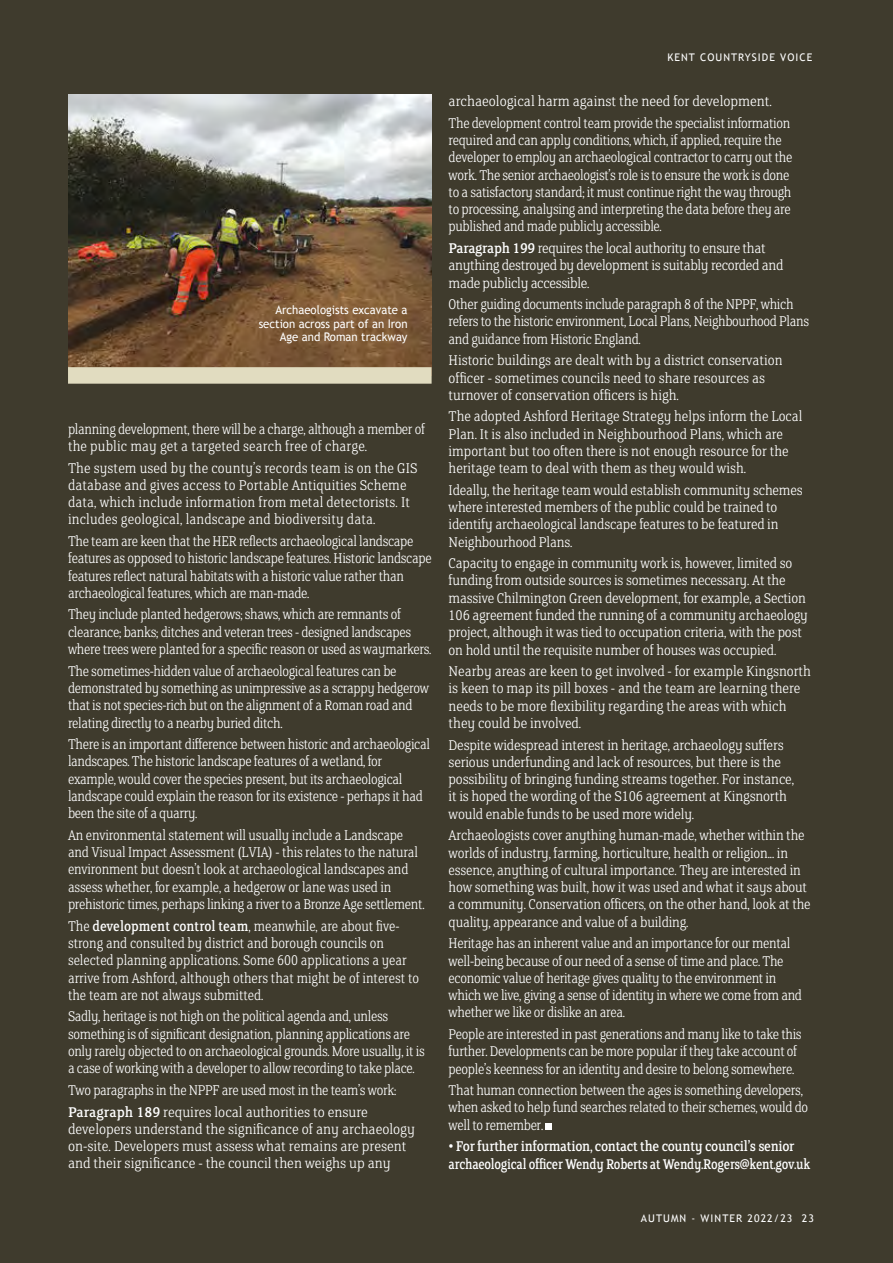
<style>
.page{position:relative;width:893px;height:1263px;background:#3f3b2d}
.page>*{position:absolute;margin:0;border:0;box-sizing:border-box;transform-origin:0 0}
.Paragraph_Style_1{font:300 15.75px/17.2px "FS Clerkenwell";letter-spacing:-.02em;color:#fff;scale:.94 1}
.Paragraph_Style_1-2{font:300 15.75px/17.2px "FS Clerkenwell";letter-spacing:-.02em;color:#fff}
.Paragraph_Style_1-3{font:300 15.75px/17.2px "FS Clerkenwell";color:#fff}
.Paragraph_Style_1-4{font:300 15.75px/17.2px "FS Clerkenwell";letter-spacing:-.02em;color:#fff;scale:.96 1}
.Paragraph_Style_1-5{font:300 15.75px/17.2px "FS Clerkenwell";color:#fff;scale:.94 1}
.Paragraph_Style_1-6{font:300 15.75px/17.2px "FS Clerkenwell";letter-spacing:.01em;color:#fff}
.Paragraph_Style_1-7{font:15.75px/17.2px "FS Clerkenwell";letter-spacing:-.02em;color:#fff;scale:.95 1}
.Caption_2020{font:12px/13.5px "Trebuchet MS";color:#fff;text-align:right;scale:.95 1}
.t1{font:10.5px "Trebuchet MS";letter-spacing:.1em;color:#fff}
.s1{font-weight:400}
.s2{font-weight:300}
</style>
<div class="page">
<div style="left:545px;top:1123px;width:7px;height:7px;background:#fff"></div>
<img style="left:68px;top:95px;width:364px;height:272px">
<div style="left:68px;top:367px;width:364px;height:17px;background:#e1dcc0"></div>
<p class="Caption_2020" style="left:259px;top:304px;width:158px">Archaeologists excavate a section across part of an Iron<br>Age and Roman trackway</p>
<p class="Paragraph_Style_1" style="left:68px;top:421px;width:381px">planning development, there will be a charge, although a member of the public may get a targeted search free of charge.</p>
<p class="Paragraph_Style_1-6" style="left:68px;top:460px;width:351px">The system used by the county’s records team is on the GIS database and gives access to Portable Antiquities Scheme data, which include information from metal detectorists. It includes geological, landscape and biodiversity data.</p>
<p class="Paragraph_Style_1" style="left:68px;top:533px;width:388px">The team are keen that the HER reflects archaeological landscape features as opposed to historic landscape features. Historic landscape features reflect natural habitats with a historic value rather than archaeological features, which are man-made.</p>
<p class="Paragraph_Style_1" style="left:68px;top:607px;width:388px">They include planted hedgerows; shaws, which are remnants of clearance; banks; ditches and veteran trees - designed landscapes where trees were planted for a specific reason or used as waymarkers.</p>
<p class="Paragraph_Style_1" style="left:68px;top:663px;width:385px">The sometimes-hidden value of archaeological features can be demonstrated by something as unimpressive as a scrappy hedgerow that is not species-rich but on the alignment of a Roman road and relating directly to a nearby buried ditch.</p>
<p class="Paragraph_Style_1" style="left:68px;top:736px;width:387px">There is an important difference between historic and archaeological landscapes. The historic landscape features of a wetland, for example, would cover the species present, but its archaeological landscape could explain the reason for its existence - perhaps it had been the site of a quarry.</p>
<p class="Paragraph_Style_1" style="left:68px;top:827px;width:381px">An environmental statement will usually include a Landscape and Visual Impact Assessment (LVIA) - this relates to the natural environment but doesn’t look at archaeological landscapes and assess whether, for example, a hedgerow or lane was used in prehistoric times, perhaps linking a river to a Bronze Age settlement.</p>
<p class="Paragraph_Style_1-5" style="left:68px;top:918px;width:375px">The <span class="s1">development control team</span>, meanwhile, are about five&shy;strong and consulted by district and borough councils on selected planning applications. Some 600 applications a year arrive from Ashford, although others that might be of interest to the team are not always submitted.</p>
<p class="Paragraph_Style_1" style="left:68px;top:1009px;width:381px">Sadly, heritage is not high on the political agenda and, unless something is of significant designation, planning applications are only rarely objected to on archaeological grounds. More usually, it is a case of working with a developer to allow recording to take place.</p>
<p class="Paragraph_Style_1" style="left:68px;top:1082px;width:351px">Two paragraphs in the NPPF are used most in the team’s work:</p>
<p class="Paragraph_Style_1-3" style="left:68px;top:1104px;width:348px"><span class="s1">Paragraph 189</span> requires local authorities to ensure developers understand the significance of any archaeology on-site. Developers must assess what remains are present and their significance - the council then weighs up any</p>
<p class="t1" style="left:667px;top:52px;width:147px">KENT COUNTRYSIDE VOICE</p>
<p class="Paragraph_Style_1-3" style="left:449px;top:94px;width:325px">archaeological harm against the need for development.</p>
<p class="Paragraph_Style_1" style="left:449px;top:115px;width:367px">The development control team provide the specialist information required and can apply conditions, which, if applied, require the developer to employ an archaeological contractor to carry out the work. The senior archaeologist’s role is to ensure the work is done to a satisfactory standard; it must continue right the way through to processing, analysing and interpreting the data before they are published and made publicly accessible.</p>
<p class="Paragraph_Style_1-2" style="left:449px;top:240px;width:336px"><span class="s1">Paragraph 199</span> requires the local authority to ensure that anything destroyed by development is suitably recorded and made publicly accessible.</p>
<p class="Paragraph_Style_1" style="left:449px;top:296px;width:385px">Other guiding documents include paragraph 8 of the NPPF, which refers to the historic environment, Local Plans, Neighbourhood Plans and guidance from Historic England.</p>
<p class="Paragraph_Style_1-3" style="left:449px;top:353px;width:335px">Historic buildings are dealt with by a district conservation officer - sometimes councils need to share resources as turnover of conservation officers is high.</p>
<p class="Paragraph_Style_1-3" style="left:449px;top:409px;width:355px">The adopted Ashford Heritage Strategy helps inform the Local Plan. It is also included in Neighbourhood Plans, which are important but too often there is not enough resource for the heritage team to deal with them as they would wish.</p>
<p class="Paragraph_Style_1-2" style="left:449px;top:482px;width:355px">Ideally, the heritage team would establish community schemes where interested members of the public could be trained to identify archaeological landscape features to be featured in Neighbourhood Plans.</p>
<p class="Paragraph_Style_1-2" style="left:449px;top:555px;width:361px">Capacity to engage in community work is, however, limited so funding from outside sources is sometimes necessary. At the massive Chilmington Green development, for example, a Section 106 agreement funded the running of a community archaeology project, although it was tied to occupation criteria, with the post on hold until the requisite number of houses was occupied.</p>
<p class="Paragraph_Style_1-3" style="left:449px;top:663px;width:364px">Nearby areas are keen to get involved - for example Kingsnorth is keen to map its pill boxes - and the team are learning there needs to be more flexibility regarding the areas with which they could be involved.</p>
<p class="Paragraph_Style_1-2" style="left:449px;top:737px;width:347px">Despite widespread interest in heritage, archaeology suffers serious underfunding and lack of resources, but there is the possibility of bringing funding streams together. For instance, it is hoped the wording of the S106 agreement at Kingsnorth would enable funds to be used more widely.</p>
<p class="Paragraph_Style_1-4" style="left:449px;top:828px;width:379px">Archaeologists cover anything human-made, whether within the worlds of industry, farming, horticulture, health or religion... in essence, anything of cultural importance. They are interested in how something was built, how it was used and what it says about a community. Conservation officers, on the other hand, look at the quality, appearance and value of a building.</p>
<p class="Paragraph_Style_1" style="left:449px;top:936px;width:377px">Heritage has an inherent value and an importance for our mental well-being because of our need of a sense of time and place. The economic value of heritage gives quality to the environment in which we live, giving a sense of identity in where we come from and whether we like or dislike an area.</p>
<p class="Paragraph_Style_1" style="left:449px;top:1026px;width:377px">People are interested in past generations and many like to take this further. Developments can be more popular if they take account of people’s keenness for an identity and desire to belong somewhere.</p>
<p class="Paragraph_Style_1" style="left:449px;top:1082px;width:384px">That human connection between the ages is something developers, when asked to help fund searches related to their schemes, would do well to remember.</p>
<p class="Paragraph_Style_1-7" style="left:449px;top:1138px;width:382px"><span class="s2">•</span> For further information, contact the county council’s senior archaeological officer Wendy Roberts at Wendy.Rogers@kent.gov.uk</p>
<p class="t1" style="left:641px;top:1212px;width:174px">AUTUMN - WINTER 2022/23 23</p>
</div>
